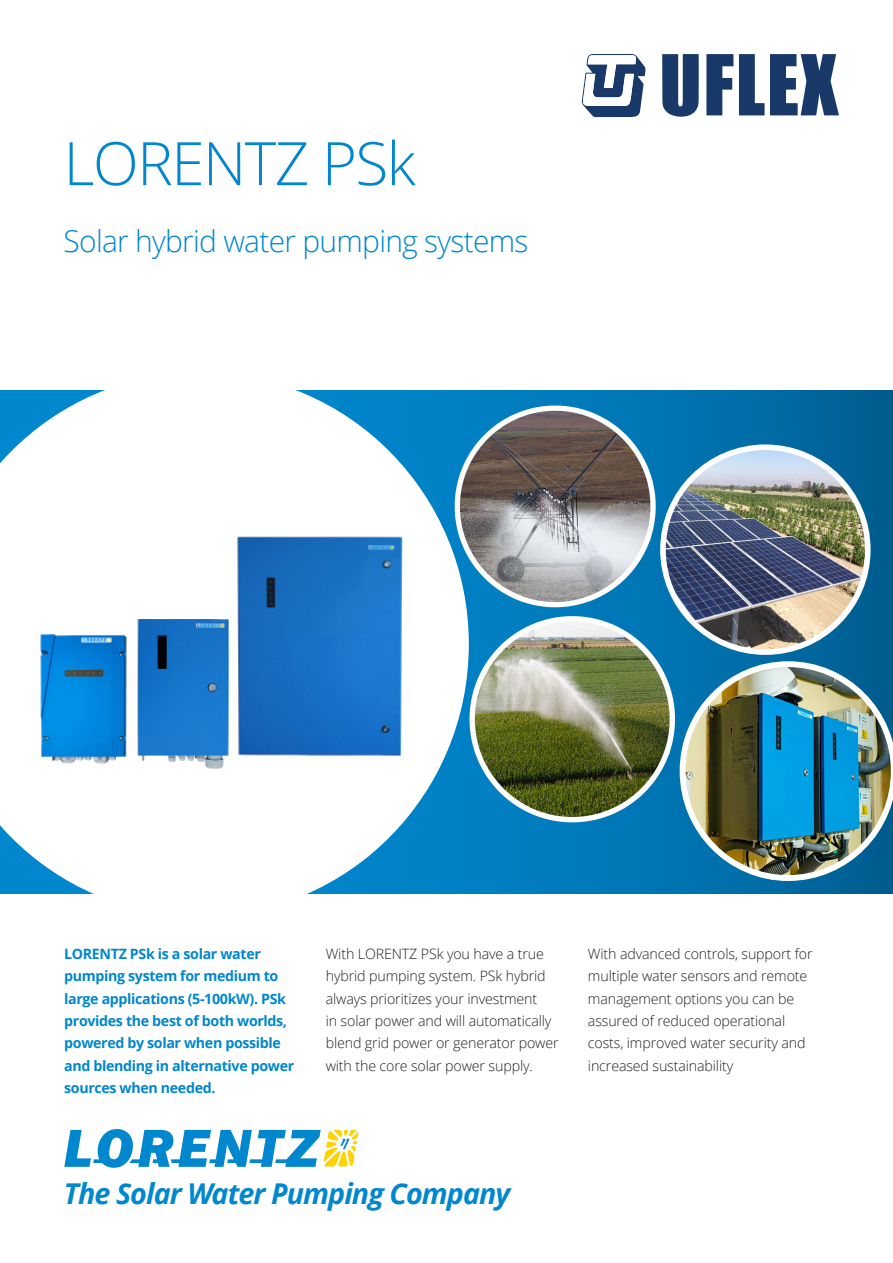
<style>
.page{position:relative;width:893px;height:1263px;background:#fff}
.page>*{position:absolute;margin:0;border:0;box-sizing:border-box;transform-origin:0 0}
.t1{font:300 60px "Open Sans";letter-spacing:-.025em;color:#0087cd}
.t2{font:300 30px "Open Sans";letter-spacing:-.025em;color:#0087cd}
.t3{font:italic 700 28.65px "Open Sans";letter-spacing:-.035em;color:#0087cd}
.t4{font:300 14.25px/22.4px "Open Sans";letter-spacing:-.01em;color:#231f20}
.t5{font:700 14.25px/22.4px "Open Sans";letter-spacing:-.025em;color:#0087cd}
</style>
<div class="page">
<svg style="left:469px;top:390px;width:424px;height:504px;background:#00679f"></svg>
<svg style="left:64px;top:1129px;width:294px;height:39px"></svg>
<img style="left:0;top:397px;width:454px;height:497px">
<svg style="left:680px;top:661px;width:213px;height:220px"></svg>
<img style="left:685px;top:667px;width:206px;height:208px">
<svg style="left:660px;top:444px;width:211px;height:211px"></svg>
<img style="left:666px;top:450px;width:199px;height:199px;border-radius:100px">
<svg style="left:582px;top:54px;width:257px;height:63px"></svg>
<img style="left:373px;top:390px;width:403px;height:258px">
<img style="left:385px;top:589px;width:413px;height:275px">
<h1 class="t1" style="left:64px;top:122px;width:354px">LORENTZ PSk</h1>
<h1 class="t2" style="left:64px;top:221px;width:466px">Solar hybrid water pumping systems</h1>
<p class="t5" style="left:64px;top:942px;width:232px">LORENTZ PSk is a solar water pumping system for medium to large applications (5-100kW). PSk provides the best of both worlds, powered by solar when possible and blending in alternative power sources when needed.</p>
<p class="t4" style="left:326px;top:942px;width:234px">With LORENTZ PSk you have a true hybrid pumping system. PSk hybrid always prioritizes your investment<br>in solar power and will automatically blend grid power or generator power with the core solar power supply.</p>
<p class="t4" style="left:588px;top:942px;width:226px">With advanced controls, support for multiple water sensors and remote management options you can be assured of reduced operational costs, improved water security and increased sustainability</p>
<p class="t3" style="left:64px;top:1173px;width:448px">The Solar Water Pumping Company</p>
</div>
